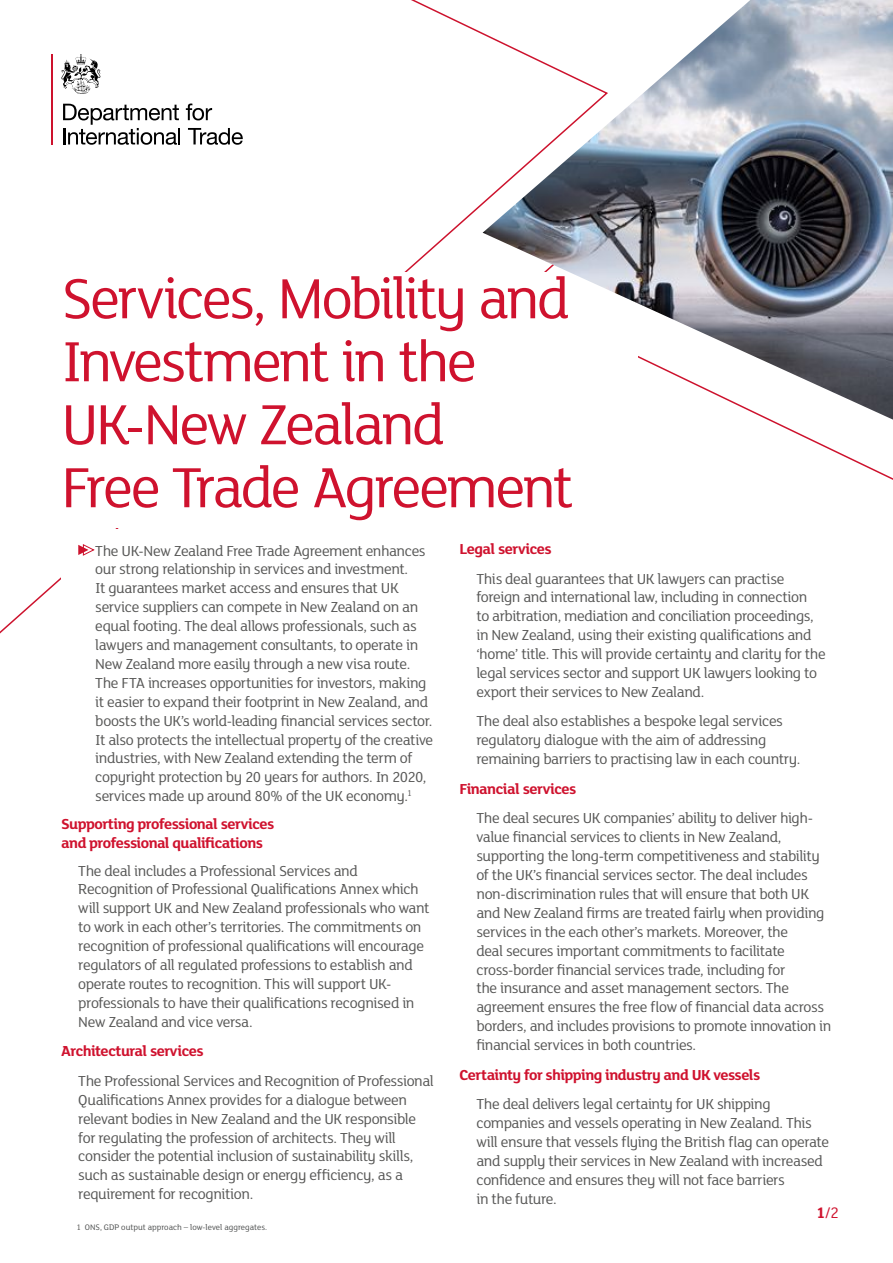
<style>
.page{position:relative;width:893px;height:1263px;background:#fff}
.page>*{position:absolute;margin:0;border:0;box-sizing:border-box;transform-origin:0 0}
.t1{font:61.5px/63px "FS Lola";letter-spacing:-.05em;color:#cf122e}
.t2{font:16.65px "FS Lola";color:#cf122e}
.Sub_header{font:15.75px/18.9px "FS Lola";letter-spacing:-.03em;color:#575756}
.Body{font:15.75px/18.9px "FS Lola";letter-spacing:-.03em;color:#575756}
.bullet{font:15.75px/18.9px "FS Lola";letter-spacing:-.03em;color:#575756}
.Sub_header-2{font:700 15.75px/18.9px "FS Lola";letter-spacing:-.035em;color:#cf122e}
.t3{font:8.7px "FS Lola";color:#4d4f4f}
.s1{color:#575756}
.s2{font-weight:700}
</style>
<div class="page">
<hr style="left:51px;top:54px;width:2px;height:90px;background:#cd122d">
<svg style="left:186px;top:104px;width:26px;height:16px"></svg>
<svg style="left:63px;top:104px;width:117px;height:41px"></svg>
<svg style="left:188px;top:128px;width:55px;height:17px"></svg>
<svg style="left:61px;top:54px;width:40px;height:40px"></svg>
<svg style="left:78px;top:544px;width:16px;height:12px"></svg>
<img style="left:483px;top:0;width:410px;height:420px">
<p class="t1" style="left:61px;top:264px;width:514px">Services, Mobility and<br>Investment in the<br>UK-New Zealand<br>Free Trade Agreement</p>
<p class="Body" style="left:95px;top:540px;width:339px">The UK-New Zealand Free Trade Agreement enhances our strong relationship in services and investment.<br>It guarantees market access and ensures that UK service suppliers can compete in New Zealand on an equal footing. The deal allows professionals, such as lawyers and management consultants, to operate in New Zealand more easily through a new visa route.<br>The FTA increases opportunities for investors, making it easier to expand their footprint in New Zealand, and boosts the UK’s world-leading financial services sector.<br>It also protects the intellectual property of the creative industries, with New Zealand extending the term of copyright protection by 20 years for authors. In 2020, services made up around 80% of the UK economy.<sup>1</sup></p>
<p class="Sub_header-2" style="left:61px;top:814px;width:215px">Supporting professional services and professional qualifications</p>
<p class="bullet" style="left:78px;top:860px;width:353px">The deal includes a Professional Services and Recognition of Professional Qualifications Annex which will support UK and New Zealand professionals who want to work in each other’s territories. The commitments on recognition of professional qualifications will encourage regulators of all regulated professions to establish and operate routes to recognition. This will support UK&shy;professionals to have their qualifications recognised in New Zealand and vice versa.</p>
<p class="Sub_header-2" style="left:61px;top:1041px;width:144px">Architectural services</p>
<p class="Sub_header" style="left:78px;top:1071px;width:357px">The Professional Services and Recognition of Professional Qualifications Annex provides for a dialogue between relevant bodies in New Zealand and the UK responsible for regulating the profession of architects. They will consider the potential inclusion of sustainability skills, such as sustainable design or energy efficiency, as a requirement for recognition.</p>
<p class="t3" style="left:77px;top:1221px;width:192px"><span class="s1">1</span> ONS, GDP output approach – low-level aggregates.</p>
<p class="Sub_header-2" style="left:459px;top:539px;width:94px">Legal services</p>
<p class="Sub_header" style="left:476px;top:568px;width:351px">This deal guarantees that UK lawyers can practise foreign and international law, including in connection<br>to arbitration, mediation and conciliation proceedings, in New Zealand, using their existing qualifications and ‘home’ title. This will provide certainty and clarity for the legal services sector and support UK lawyers looking to export their services to New Zealand.</p>
<p class="Sub_header" style="left:476px;top:711px;width:325px">The deal also establishes a bespoke legal services regulatory dialogue with the aim of addressing remaining barriers to practising law in each country.</p>
<p class="Sub_header-2" style="left:459px;top:778px;width:118px">Financial services</p>
<p class="Sub_header" style="left:476px;top:808px;width:357px">The deal secures UK companies’ ability to deliver high&shy;value financial services to clients in New Zealand, supporting the long-term competitiveness and stability of the UK’s financial services sector. The deal includes non-discrimination rules that will ensure that both UK and New Zealand firms are treated fairly when providing services in the each other’s markets. Moreover, the<br>deal secures important commitments to facilitate cross-border financial services trade, including for<br>the insurance and asset management sectors. The agreement ensures the free flow of financial data across borders, and includes provisions to promote innovation in financial services in both countries.</p>
<p class="Sub_header-2" style="left:459px;top:1064px;width:302px">Certainty for shipping industry and UK vessels</p>
<p class="Sub_header" style="left:476px;top:1094px;width:354px">The deal delivers legal certainty for UK shipping companies and vessels operating in New Zealand. This will ensure that vessels flying the British flag can operate and supply their services in New Zealand with increased confidence and ensures they will not face barriers<br>in the future.</p>
<p class="t2" style="left:816px;top:1201px;width:24px"><span class="s2">1</span>/2</p>
</div>
